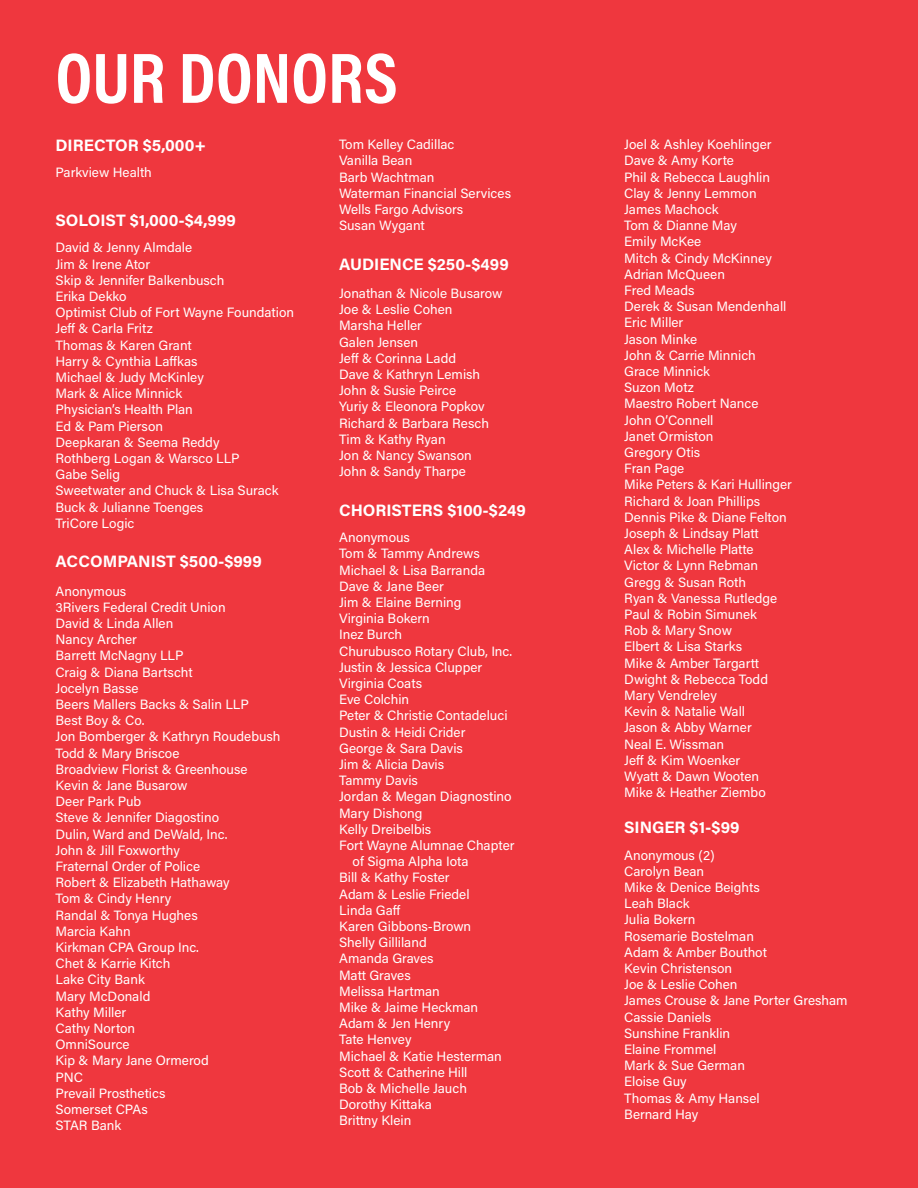
<style>
.page{position:relative;width:918px;height:1188px;background:#ef373e}
.page>*{position:absolute;margin:0;border:0;box-sizing:border-box;transform-origin:0 0}
.t1{font:700 72px "Acumin Pro Cond";color:#fff}
.t2{font:700 16.5px "Acumin Pro";color:#fff}
.t3{font:13.5px/16.2px "Acumin Pro";color:#fff}
</style>
<div class="page">
<h1 class="t1" style="left:56px;top:30px;width:344px">OUR DONORS</h1>
<p class="t2" style="left:56px;top:134px;width:152px">DIRECTOR $5,000+</p>
<p class="t3" style="left:56px;top:164px;width:98px">Parkview Health</p>
<p class="t2" style="left:56px;top:209px;width:182px">SOLOIST $1,000-$4,999</p>
<p class="t3" style="left:56px;top:239px;width:240px">David &amp; Jenny Almdale<br>Jim &amp; Irene Ator<br>Skip &amp; Jennifer Balkenbusch<br>Erika Dekko<br>Optimist Club of Fort Wayne Foundation<br>Jeff &amp; Carla Fritz<br>Thomas &amp; Karen Grant<br>Harry &amp; Cynthia Laffkas<br>Michael &amp; Judy McKinley<br>Mark &amp; Alice Minnick<br>Physician’s Health Plan<br>Ed &amp; Pam Pierson<br>Deepkaran &amp; Seema Reddy<br>Rothberg Logan &amp; Warsco LLP<br>Gabe Selig<br>Sweetwater and Chuck &amp; Lisa Surack<br>Buck &amp; Julianne Toenges<br>TriCore Logic</p>
<p class="t2" style="left:56px;top:550px;width:208px">ACCOMPANIST $500-$999</p>
<p class="t3" style="left:56px;top:582px;width:226px">Anonymous<br>3Rivers Federal Credit Union<br>David &amp; Linda Allen<br>Nancy Archer<br>Barrett McNagny LLP<br>Craig &amp; Diana Bartscht<br>Jocelyn Basse<br>Beers Mallers Backs &amp; Salin LLP<br>Best Boy &amp; Co.<br>Jon Bomberger &amp; Kathryn Roudebush<br>Todd &amp; Mary Briscoe<br>Broadview Florist &amp; Greenhouse<br>Kevin &amp; Jane Busarow<br>Deer Park Pub<br>Steve &amp; Jennifer Diagostino<br>Dulin, Ward and DeWald, Inc.<br>John &amp; Jill Foxworthy<br>Fraternal Order of Police<br>Robert &amp; Elizabeth Hathaway<br>Tom &amp; Cindy Henry<br>Randal &amp; Tonya Hughes<br>Marcia Kahn<br>Kirkman CPA Group Inc.<br>Chet &amp; Karrie Kitch<br>Lake City Bank<br>Mary McDonald<br>Kathy Miller<br>Cathy Norton<br>OmniSource<br>Kip &amp; Mary Jane Ormerod<br>PNC<br>Prevail Prosthetics<br>Somerset CPAs<br>STAR Bank</p>
<p class="t3" style="left:339px;top:136px;width:173px">Tom Kelley Cadillac<br>Vanilla Bean<br>Barb Wachtman<br>Waterman Financial Services<br>Wells Fargo Advisors<br>Susan Wygant</p>
<p class="t2" style="left:339px;top:252px;width:171px">AUDIENCE $250-$499</p>
<p class="t3" style="left:339px;top:285px;width:165px">Jonathan &amp; Nicole Busarow<br>Joe &amp; Leslie Cohen<br>Marsha Heller<br>Galen Jensen<br>Jeff &amp; Corinna Ladd<br>Dave &amp; Kathryn Lemish<br>John &amp; Susie Peirce<br>Yuriy &amp; Eleonora Popkov<br>Richard &amp; Barbara Resch<br>Tim &amp; Kathy Ryan<br>Jon &amp; Nancy Swanson<br>John &amp; Sandy Tharpe</p>
<p class="t2" style="left:339px;top:498px;width:188px">CHORISTERS $100-$249</p>
<p class="t3" style="left:339px;top:529px;width:72px">Anonymous</p>
<p class="t3" style="left:339px;top:545px;width:142px">Tom &amp; Tammy Andrews</p>
<p class="t3" style="left:339px;top:561px;width:148px">Michael &amp; Lisa Barranda</p>
<p class="t3" style="left:339px;top:577px;width:106px">Dave &amp; Jane Beer</p>
<p class="t3" style="left:339px;top:594px;width:124px">Jim &amp; Elaine Berning</p>
<p class="t3" style="left:339px;top:610px;width:92px">Virginia Bokern</p>
<p class="t3" style="left:339px;top:626px;width:65px">Inez Burch</p>
<p class="t3" style="left:339px;top:642px;width:175px">Churubusco Rotary Club, Inc.</p>
<p class="t3" style="left:339px;top:658px;width:145px">Justin &amp; Jessica Clupper</p>
<p class="t3" style="left:339px;top:675px;width:85px">Virginia Coats</p>
<p class="t3" style="left:339px;top:691px;width:72px">Eve Colchin</p>
<p class="t3" style="left:339px;top:707px;width:170px">Peter &amp; Christie Contadeluci</p>
<p class="t3" style="left:339px;top:723px;width:128px">Dustin &amp; Heidi Crider</p>
<p class="t3" style="left:339px;top:739px;width:125px">George &amp; Sara Davis</p>
<p class="t3" style="left:339px;top:756px;width:106px">Jim &amp; Alicia Davis</p>
<p class="t3" style="left:339px;top:772px;width:80px">Tammy Davis</p>
<p class="t3" style="left:339px;top:788px;width:174px">Jordan &amp; Megan Diagnostino</p>
<p class="t3" style="left:339px;top:804px;width:85px">Mary Dishong</p>
<p class="t3" style="left:339px;top:820px;width:94px">Kelly Dreibelbis</p>
<p class="t3" style="left:339px;top:837px;width:177px">Fort Wayne Alumnae Chapter</p>
<p class="t3" style="left:353px;top:853px;width:118px">of Sigma Alpha Iota</p>
<p class="t3" style="left:339px;top:869px;width:112px">Bill &amp; Kathy Foster</p>
<p class="t3" style="left:339px;top:885px;width:132px">Adam &amp; Leslie Friedel</p>
<p class="t3" style="left:339px;top:901px;width:63px">Linda Gaff</p>
<p class="t3" style="left:339px;top:918px;width:134px">Karen Gibbons-Brown</p>
<p class="t3" style="left:339px;top:934px;width:89px">Shelly Gilliland</p>
<p class="t3" style="left:339px;top:950px;width:96px">Amanda Graves</p>
<p class="t3" style="left:339px;top:966px;width:73px">Matt Graves</p>
<p class="t3" style="left:339px;top:982px;width:102px">Melissa Hartman</p>
<p class="t3" style="left:339px;top:999px;width:141px">Mike &amp; Jaime Heckman</p>
<p class="t3" style="left:339px;top:1015px;width:113px">Adam &amp; Jen Henry</p>
<p class="t3" style="left:339px;top:1031px;width:74px">Tate Henvey</p>
<p class="t3" style="left:339px;top:1047px;width:164px">Michael &amp; Katie Hesterman</p>
<p class="t3" style="left:339px;top:1063px;width:130px">Scott &amp; Catherine Hill</p>
<p class="t3" style="left:339px;top:1080px;width:129px">Bob &amp; Michelle Jauch</p>
<p class="t3" style="left:339px;top:1096px;width:94px">Dorothy Kittaka</p>
<p class="t3" style="left:339px;top:1112px;width:74px">Brittny Klein</p>
<p class="t3" style="left:624px;top:136px;width:169px">Joel &amp; Ashley Koehlinger<br>Dave &amp; Amy Korte<br>Phil &amp; Rebecca Laughlin<br>Clay &amp; Jenny Lemmon<br>James Machock<br>Tom &amp; Dianne May<br>Emily McKee<br>Mitch &amp; Cindy McKinney<br>Adrian McQueen<br>Fred Meads<br>Derek &amp; Susan Mendenhall<br>Eric Miller<br>Jason Minke<br>John &amp; Carrie Minnich<br>Grace Minnick<br>Suzon Motz<br>Maestro Robert Nance<br>John O’Connell<br>Janet Ormiston<br>Gregory Otis<br>Fran Page<br>Mike Peters &amp; Kari Hullinger<br>Richard &amp; Joan Phillips<br>Dennis Pike &amp; Diane Felton<br>Joseph &amp; Lindsay Platt<br>Alex &amp; Michelle Platte<br>Victor &amp; Lynn Rebman<br>Gregg &amp; Susan Roth<br>Ryan &amp; Vanessa Rutledge<br>Paul &amp; Robin Simunek<br>Rob &amp; Mary Snow<br>Elbert &amp; Lisa Starks<br>Mike &amp; Amber Targartt<br>Dwight &amp; Rebecca Todd<br>Mary Vendreley<br>Kevin &amp; Natalie Wall<br>Jason &amp; Abby Warner<br>Neal E. Wissman<br>Jeff &amp; Kim Woenker<br>Wyatt &amp; Dawn Wooten<br>Mike &amp; Heather Ziembo</p>
<p class="t2" style="left:624px;top:816px;width:117px">SINGER $1-$99</p>
<p class="t3" style="left:624px;top:846px;width:225px">Anonymous (2)<br>Carolyn Bean<br>Mike &amp; Denice Beights<br>Leah Black<br>Julia Bokern<br>Rosemarie Bostelman<br>Adam &amp; Amber Bouthot<br>Kevin Christenson<br>Joe &amp; Leslie Cohen<br>James Crouse &amp; Jane Porter Gresham<br>Cassie Daniels<br>Sunshine Franklin<br>Elaine Frommel<br>Mark &amp; Sue German<br>Eloise Guy<br>Thomas &amp; Amy Hansel<br>Bernard Hay</p>
</div>
